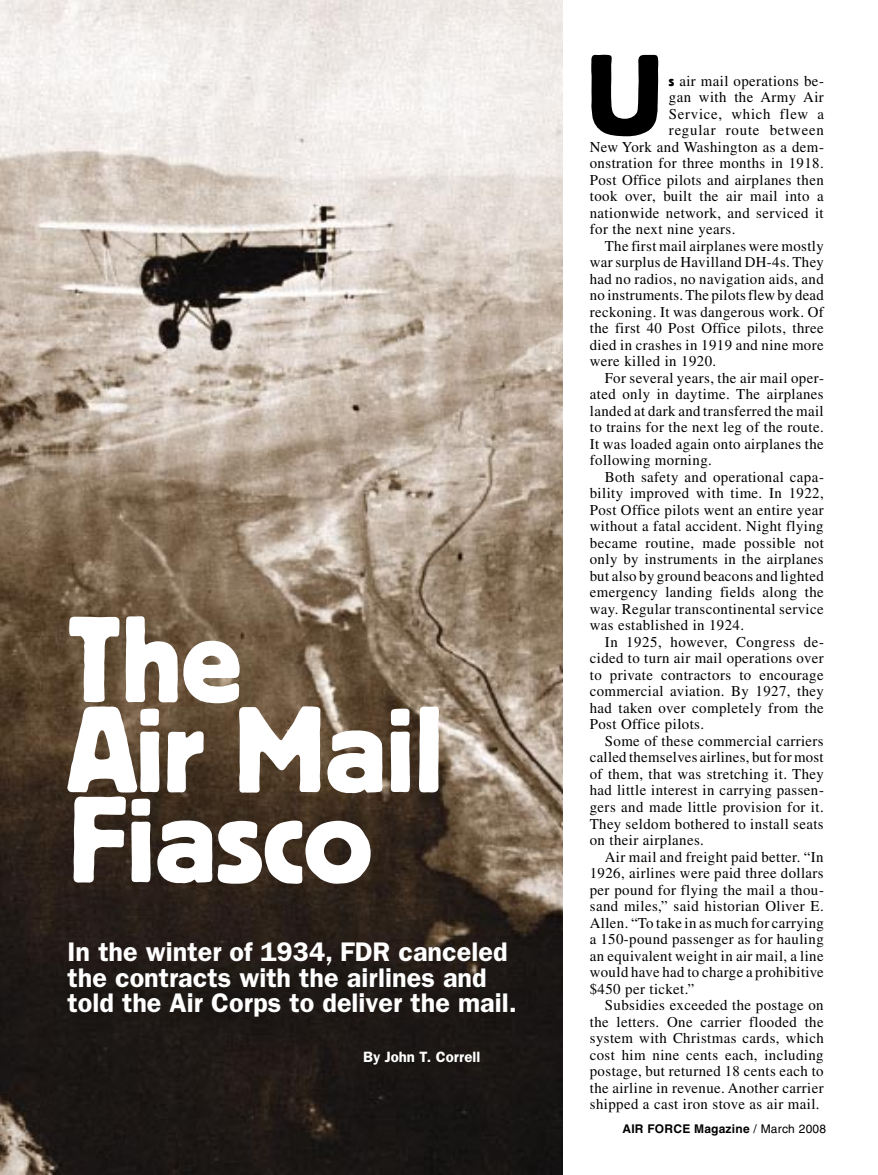
<style>
.page{position:relative;width:878px;height:1175px;background:#fff}
.page>*{position:absolute;margin:0;border:0;box-sizing:border-box;transform-origin:0 0}
.Head{font:127.5px/90px "Block T";color:#fff}
.Body_Text_DC{font:120px "Block T";color:#000}
.Blurb{font:600 27px/25.5px "Franklin Gothic";color:#fff}
.Body_Text{font:15px/16.5px "Times";letter-spacing:.025em;color:#000;text-align:justify}
.Body_Text_DC-2{font:15px "Times";letter-spacing:.025em;color:#000}
.Body_Text_DC-3{font:15px "Times";letter-spacing:.055em;color:#000}
.Body_Text_DC-4{font:15px "Times";letter-spacing:.05em;color:#000}
.Byline{font:600 15px "Franklin Gothic";color:#fff}
.Folio_L{font:700 12px "Helvetica";letter-spacing:.02em;color:#000}
.s1{font-family:"Block T"}
.s2{font-weight:400}
</style>
<div class="page">
<img style="left:0;top:0;width:562px;height:1174px">
<p class="Head" style="left:68px;top:612px;width:377px">The<br>Air Mail<br>Fiasco</p>
<p class="Blurb" style="left:68px;top:939px;width:451px">In the winter of 1934, FDR canceled the contracts with the airlines and told the Air Corps to deliver the mail.</p>
<p class="Byline" style="left:363px;top:1047px;width:119px">By John T. Correll</p>
<p class="Body_Text_DC" style="left:586px;top:30px;width:77px">U</p>
<p class="Body_Text_DC-2" style="left:669px;top:72px;width:156px"><span class="s1">s</span> air mail operations be-</p>
<p class="Body_Text_DC-2" style="left:669px;top:89px;width:156px">gan with the Army Air</p>
<p class="Body_Text_DC-4" style="left:669px;top:105px;width:156px">Service, which flew a</p>
<p class="Body_Text_DC-3" style="left:669px;top:122px;width:157px">regular route between</p>
<p class="Body_Text_DC-2" style="left:590px;top:138px;width:236px">New York and Washington as a dem-</p>
<p class="Body_Text_DC-2" style="left:590px;top:155px;width:235px">onstration for three months in 1918.</p>
<p class="Body_Text_DC-2" style="left:590px;top:171px;width:235px">Post Office pilots and airplanes then</p>
<p class="Body_Text_DC-2" style="left:590px;top:188px;width:235px">took over, built the air mail into a</p>
<p class="Body_Text_DC-2" style="left:590px;top:204px;width:235px">nationwide network, and serviced it</p>
<p class="Body_Text_DC-2" style="left:590px;top:221px;width:147px">for the next nine years.</p>
<p class="Body_Text" style="left:590px;top:237px;width:235px;text-indent:15px">The first mail airplanes were mostly war surplus de Havilland DH-4s. They had no radios, no navigation aids, and no instruments. The pilots flew by dead reckoning. It was dangerous work. Of the first 40 Post Office pilots, three died in crashes in 1919 and nine more were killed in 1920.</p>
<p class="Body_Text" style="left:590px;top:369px;width:236px;text-indent:15px">For several years, the air mail oper&shy;ated only in daytime. The airplanes landed at dark and transferred the mail to trains for the next leg of the route.<br>It was loaded again onto airplanes the following morning.</p>
<p class="Body_Text" style="left:590px;top:468px;width:236px;text-indent:15px">Both safety and operational capa&shy;bility improved with time. In 1922, Post Office pilots went an entire year without a fatal accident. Night flying became routine, made possible not only by instruments in the airplanes but also by ground beacons and lighted emergency landing fields along the way. Regular transcontinental service was established in 1924.</p>
<p class="Body_Text" style="left:590px;top:633px;width:236px;text-indent:15px">In 1925, however, Congress de&shy;cided to turn air mail operations over to private contractors to encourage commercial aviation. By 1927, they had taken over completely from the Post Office pilots.</p>
<p class="Body_Text" style="left:590px;top:732px;width:236px;text-indent:15px">Some of these commercial carriers called themselves airlines, but for most of them, that was stretching it. They had little interest in carrying passen&shy;gers and made little provision for it.<br>They seldom bothered to install seats on their airplanes.</p>
<p class="Body_Text" style="left:590px;top:848px;width:236px;text-indent:15px">Air mail and freight paid better. “In 1926, airlines were paid three dollars per pound for flying the mail a thou&shy;sand miles,” said historian Oliver E.<br>Allen. “To take in as much for carrying a 150-pound passenger as for hauling an equivalent weight in air mail, a line would have had to charge a prohibitive $450 per ticket.”</p>
<p class="Body_Text" style="left:590px;top:996px;width:235px;text-indent:15px">Subsidies exceeded the postage on the letters. One carrier flooded the system with Christmas cards, which cost him nine cents each, including postage, but returned 18 cents each to the airline in revenue. Another carrier shipped a cast iron stove as air mail.</p>
<p class="Folio_L" style="left:622px;top:1121px;width:205px">AIR FORCE Magazine <span class="s2">/ March 2008</span></p>
</div>
